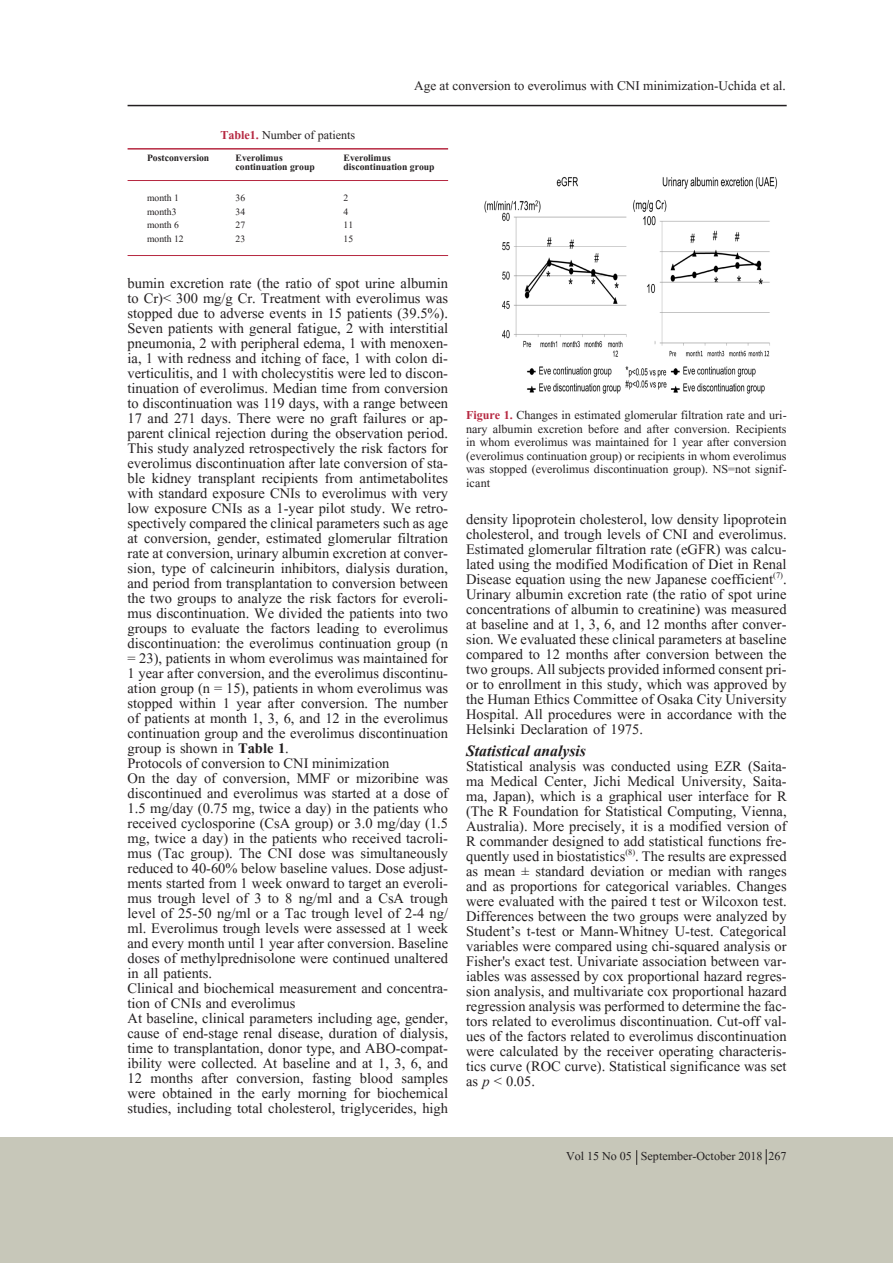
<style>
.page{position:relative;width:893px;height:1263px;background:#fff}
.page>*{position:absolute;margin:0;border:0;box-sizing:border-box;transform-origin:0 0}
.t1{font:italic 700 19.5px "Aparajita";color:#231f20}
.t2{font:18px/15px "Aparajita";color:#231f20;text-align:justify}
.t3{font:16.5px "Aparajita";color:#231f20}
.t4{font:15px/13.5px "Aparajita";color:#231f20;text-align:justify}
.t5{font:700 12px "Aparajita";color:#231f20}
.t6{font:12px "Aparajita";color:#231f20}
.s1{font-weight:700;color:#b62841}
.s2{font-weight:700}
.s3{font-style:italic}
</style>
<div class="page">
<div style="left:0;top:1137px;width:893px;height:126px;background:#c7c7b9"></div>
<hr style="left:128px;top:105px;width:659px;height:1px;background:#231f20">
<svg style="left:636px;top:1150px;width:1px;height:15px"></svg>
<svg style="left:766px;top:1149px;width:1px;height:15px"></svg>
<hr style="left:128px;top:148px;width:320px;height:2px;background:#b62841">
<hr style="left:128px;top:180px;width:320px;height:1px;background:#b62841">
<hr style="left:128px;top:255px;width:320px;height:1px;background:#b62841">
<img style="left:484px;top:177px;width:294px;height:217px">
<p class="t4" style="left:220px;top:129px;width:136px"><span class="s1">Table1.</span> Number of patients</p>
<p class="t3" style="left:414px;top:77px;width:373px">Age at conversion to everolimus with CNI minimization-Uchida et al.</p>
<p class="t5" style="left:147px;top:152px;width:64px">Postconversion</p>
<p class="t5" style="left:236px;top:152px;width:49px">Everolimus</p>
<p class="t5" style="left:344px;top:152px;width:49px">Everolimus</p>
<p class="t5" style="left:236px;top:161px;width:81px">continuation group</p>
<p class="t5" style="left:344px;top:161px;width:92px">discontinuation group</p>
<p class="t6" style="left:147px;top:192px;width:33px">month 1</p>
<p class="t6" style="left:236px;top:192px;width:11px">36</p>
<p class="t6" style="left:344px;top:192px;width:6px">2</p>
<p class="t6" style="left:147px;top:205px;width:31px">month3</p>
<p class="t6" style="left:236px;top:205px;width:11px">34</p>
<p class="t6" style="left:344px;top:205px;width:6px">4</p>
<p class="t6" style="left:147px;top:219px;width:33px">month 6</p>
<p class="t6" style="left:236px;top:219px;width:11px">27</p>
<p class="t6" style="left:344px;top:219px;width:11px">11</p>
<p class="t6" style="left:147px;top:232px;width:38px">month 12</p>
<p class="t6" style="left:236px;top:232px;width:11px">23</p>
<p class="t6" style="left:344px;top:232px;width:11px">15</p>
<p class="t2" style="left:128px;top:278px;width:322px">bumin excretion rate (the ratio of spot urine albumin to Cr)&lt; 300 mg/g Cr. Treatment with everolimus was stopped due to adverse events in 15 patients (39.5%).<br>Seven patients with general fatigue, 2 with interstitial pneumonia, 2 with peripheral edema, 1 with menoxen&shy;ia, 1 with redness and itching of face, 1 with colon di&shy;verticulitis, and 1 with cholecystitis were led to discon&shy;tinuation of everolimus. Median time from conversion to discontinuation was 119 days, with a range between 17 and 271 days. There were no graft failures or ap&shy;parent clinical rejection during the observation period.<br>This study analyzed retrospectively the risk factors for everolimus discontinuation after late conversion of sta&shy;ble kidney transplant recipients from antimetabolites with standard exposure CNIs to everolimus with very low exposure CNIs as a 1-year pilot study. We retro&shy;spectively compared the clinical parameters such as age at conversion, gender, estimated glomerular filtration rate at conversion, urinary albumin excretion at conver&shy;sion, type of calcineurin inhibitors, dialysis duration, and period from transplantation to conversion between the two groups to analyze the risk factors for everoli&shy;mus discontinuation. We divided the patients into two groups to evaluate the factors leading to everolimus discontinuation: the everolimus continuation group (n = 23), patients in whom everolimus was maintained for 1 year after conversion, and the everolimus discontinu&shy;ation group (n = 15), patients in whom everolimus was stopped within 1 year after conversion. The number of patients at month 1, 3, 6, and 12 in the everolimus continuation group and the everolimus discontinuation group is shown in <span class="s2">Table 1</span>.</p>
<p class="t2" style="left:128px;top:758px;width:263px">Protocols of conversion to CNI minimization</p>
<p class="t2" style="left:128px;top:773px;width:322px">On the day of conversion, MMF or mizoribine was discontinued and everolimus was started at a dose of 1.5 mg/day (0.75 mg, twice a day) in the patients who received cyclosporine (CsA group) or 3.0 mg/day (1.5 mg, twice a day) in the patients who received tacroli&shy;mus (Tac group). The CNI dose was simultaneously reduced to 40-60% below baseline values. Dose adjust&shy;ments started from 1 week onward to target an everoli&shy;mus trough level of 3 to 8 ng/ml and a CsA trough level of 25-50 ng/ml or a Tac trough level of 2-4 ng/ ml. Everolimus trough levels were assessed at 1 week and every month until 1 year after conversion. Baseline doses of methylprednisolone were continued unaltered in all patients.</p>
<p class="t2" style="left:128px;top:983px;width:322px">Clinical and biochemical measurement and concentra&shy;tion of CNIs and everolimus</p>
<p class="t2" style="left:128px;top:1013px;width:322px">At baseline, clinical parameters including age, gender, cause of end-stage renal disease, duration of dialysis, time to transplantation, donor type, and ABO-compat&shy;ibility were collected. At baseline and at 1, 3, 6, and 12 months after conversion, fasting blood samples were obtained in the early morning for biochemical studies, including total cholesterol, triglycerides, high</p>
<p class="t4" style="left:466px;top:410px;width:322px"><span class="s1">Figure 1.</span> Changes in estimated glomerular filtration rate and uri&shy;nary albumin excretion before and after conversion. Recipients in whom everolimus was maintained for 1 year after conversion (everolimus continuation group) or recipients in whom everolimus was stopped (everolimus discontinuation group). NS=not signif&shy;icant</p>
<p class="t2" style="left:466px;top:513px;width:322px">density lipoprotein cholesterol, low density lipoprotein cholesterol, and trough levels of CNI and everolimus.<br>Estimated glomerular filtration rate (eGFR) was calcu&shy;lated using the modified Modification of Diet in Renal Disease equation using the new Japanese coefficient<sup>(7)</sup>.<br>Urinary albumin excretion rate (the ratio of spot urine concentrations of albumin to creatinine) was measured at baseline and at 1, 3, 6, and 12 months after conver&shy;sion. We evaluated these clinical parameters at baseline compared to 12 months after conversion between the two groups. All subjects provided informed consent pri&shy;or to enrollment in this study, which was approved by the Human Ethics Committee of Osaka City University Hospital. All procedures were in accordance with the Helsinki Declaration of 1975.</p>
<p class="t1" style="left:466px;top:742px;width:121px">Statistical analysis</p>
<p class="t2" style="left:466px;top:761px;width:322px">Statistical analysis was conducted using EZR (Saita&shy;ma Medical Center, Jichi Medical University, Saita&shy;ma, Japan), which is a graphical user interface for R (The R Foundation for Statistical Computing, Vienna, Australia). More precisely, it is a modified version of R commander designed to add statistical functions fre&shy;quently used in biostatistics<sup>(8)</sup>. The results are expressed as mean ± standard deviation or median with ranges and as proportions for categorical variables. Changes were evaluated with the paired t test or Wilcoxon test.<br>Differences between the two groups were analyzed by Student’s t-test or Mann-Whitney U-test. Categorical variables were compared using chi-squared analysis or Fisher's exact test. Univariate association between var&shy;iables was assessed by cox proportional hazard regres&shy;sion analysis, and multivariate cox proportional hazard regression analysis was performed to determine the fac&shy;tors related to everolimus discontinuation. Cut-off val&shy;ues of the factors related to everolimus discontinuation were calculated by the receiver operating characteris&shy;tics curve (ROC curve). Statistical significance was set as <span class="s3">p</span> &lt; 0.05.</p>
<p class="t4" style="left:566px;top:1150px;width:222px">Vol 15 No 05 September-October 2018 267</p>
</div>
